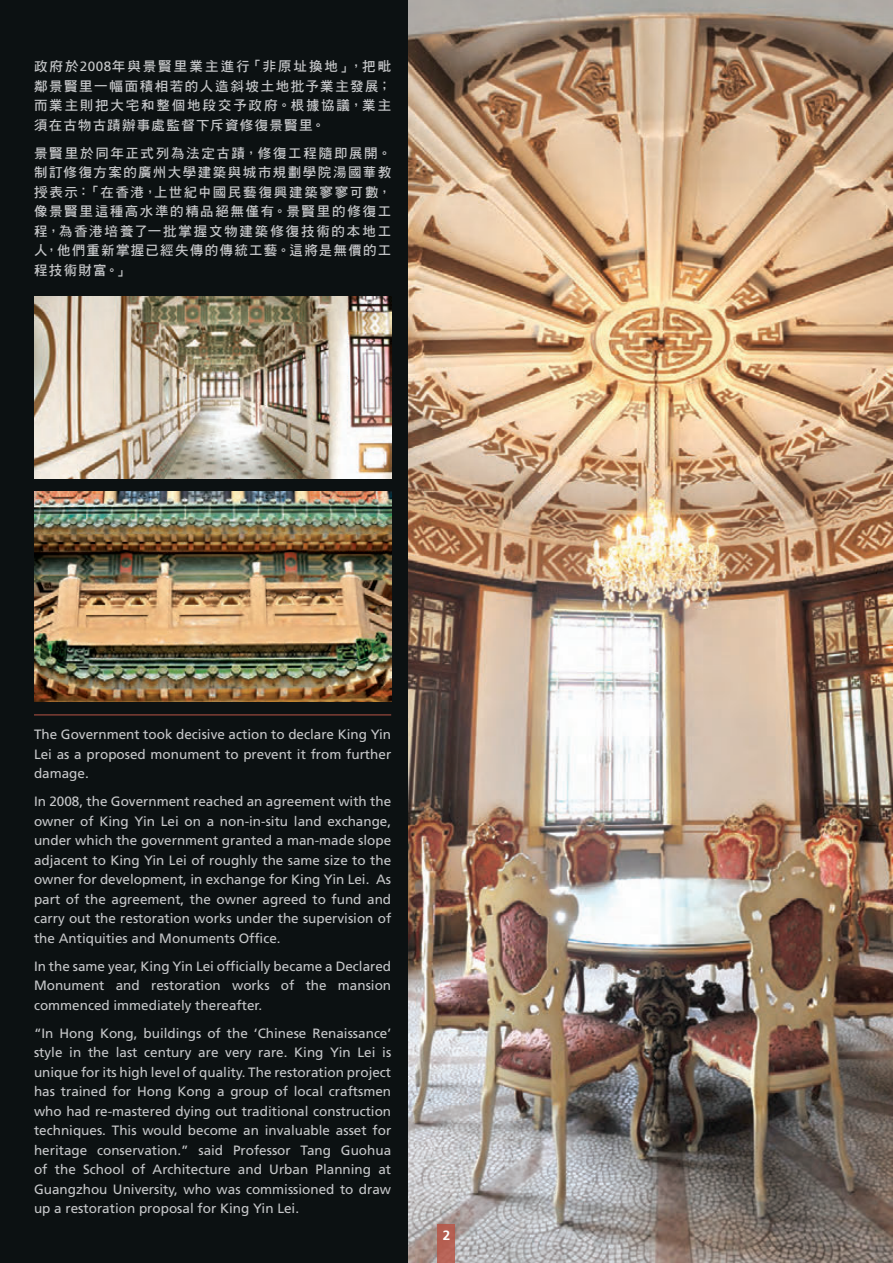
<style>
.page{position:relative;width:893px;height:1263px;background:#fff}
.page>*{position:absolute;margin:0;border:0;box-sizing:border-box;transform-origin:0 0}
.body_text{font:13.5px/19.5px "Frutiger";color:#c7c8ca;text-align:justify}
.body_text-2{font:13.5px/19.5px "DF Hei Std W7";letter-spacing:.11em;color:#c7c8ca;text-align:justify}
.subhead{font:700 13.5px "Frutiger";color:#fff}
.s1{font-family:"Frutiger"}
</style>
<div class="page">
<div style="left:0;top:0;width:584px;height:1263px;background:#0c1112"></div>
<hr style="left:34px;top:714px;width:357px;height:1px;background:#b85546">
<img style="left:34px;top:296px;width:357px;height:182px">
<img style="left:34px;top:491px;width:357px;height:211px">
<img style="left:408px;top:0;width:485px;height:1263px">
<div style="left:438px;top:1225px;width:17px;height:38px;background:#b66052"></div>
<p class="body_text-2" style="left:34px;top:57px;width:359px">政府於<span class="s1">2008</span>年與景賢里業主進行「非原址換地」，把毗鄰景賢里一幅面積相若的人造斜坡土地批予業主發展；而業主則把大宅和整個地段交予政府。根據協議，業主須在古物古蹟辦事處監督下斥資修復景賢里。</p>
<p class="body_text-2" style="left:34px;top:143px;width:359px">景賢里於同年正式列為法定古蹟，修復工程隨即展開。制訂修復方案的廣州大學建築與城市規劃學院湯國華教授表示：「在香港，上世紀中國民藝復興建築寥寥可數，像景賢里這種高水準的精品絕無僅有。景賢里的修復工程，為香港培養了一批掌握文物建築修復技術的本地工人，他們重新掌握已經失傳的傳統工藝。這將是無價的工程技術財富。」</p>
<p class="body_text" style="left:34px;top:725px;width:359px">The Government took decisive action to declare King Yin Lei as a proposed monument to prevent it from further damage.</p>
<p class="body_text" style="left:34px;top:792px;width:359px">In 2008, the Government reached an agreement with the owner of King Yin Lei on a non-in-situ land exchange, under which the government granted a man-made slope adjacent to King Yin Lei of roughly the same size to the owner for development, in exchange for King Yin Lei. As part of the agreement, the owner agreed to fund and carry out the restoration works under the supervision of the Antiquities and Monuments Office.</p>
<p class="body_text" style="left:34px;top:956px;width:359px">In the same year, King Yin Lei officially became a Declared Monument and restoration works of the mansion commenced immediately thereafter.</p>
<p class="body_text" style="left:34px;top:1023px;width:359px">“In Hong Kong, buildings of the ‘Chinese Renaissance’ style in the last century are very rare. King Yin Lei is unique for its high level of quality. The restoration project has trained for Hong Kong a group of local craftsmen who had re-mastered dying out traditional construction techniques. This would become an invaluable asset for heritage conservation.” said Professor Tang Guohua of the School of Architecture and Urban Planning at Guangzhou University, who was commissioned to draw up a restoration proposal for King Yin Lei.</p>
<p class="subhead" style="left:443px;top:1227px;width:9px">2</p>
</div>
